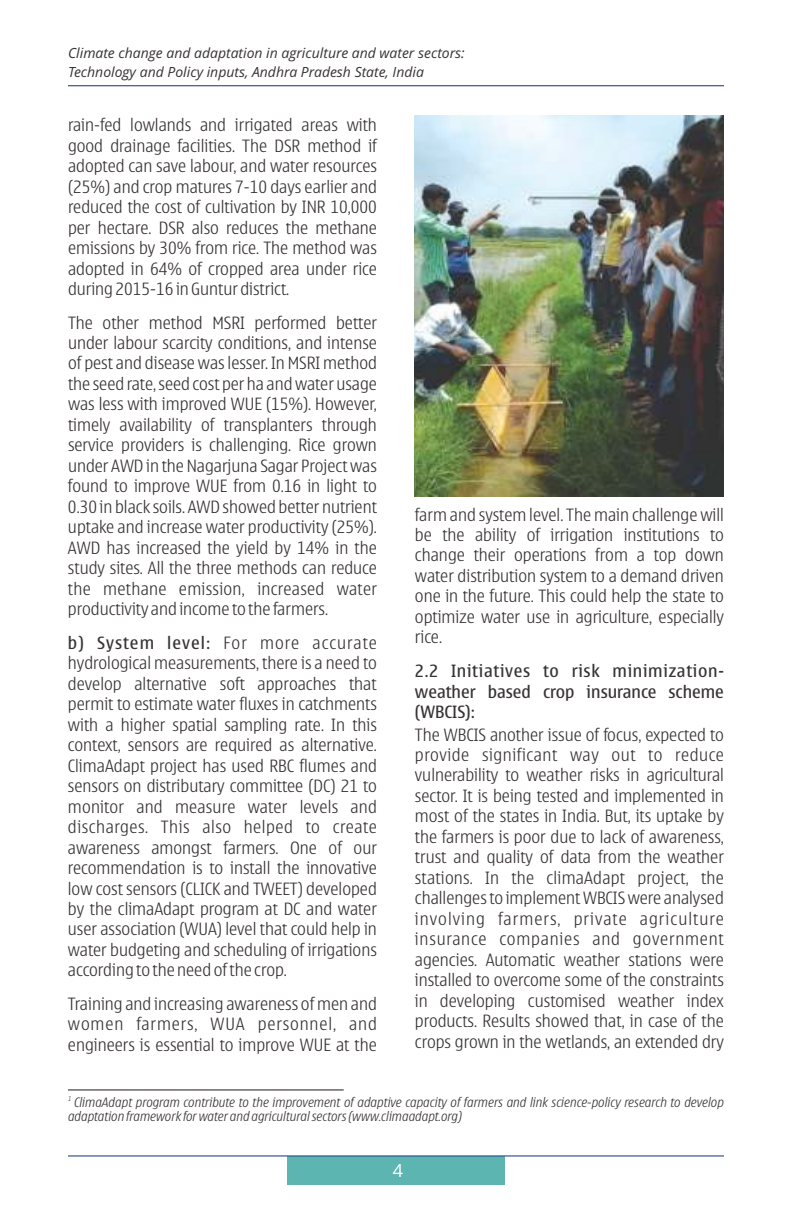
<style>
.page{position:relative;width:792px;height:1224px;background:#fff}
.page>*{position:absolute;margin:0;border:0;box-sizing:border-box;transform-origin:0 0}
.t1{font:18px "Open Sans";color:#fff}
.t2{font:300 17px/20.4px "Nokia Sans";color:#383336;text-align:justify}
.t3{font:17px/20.6px "Nokia Sans";color:#383336;text-align:justify}
.t4{font:italic 14px/19px "Open Sans";color:#383336}
.t5{font:italic 300 13px/14.2px "Nokia Sans";color:#383336}
.t6{font:italic 300 6.4px "Nokia Sans";color:#383336}
.s1{font-weight:400}
</style>
<div class="page">
<hr style="left:68px;top:85px;width:656px;height:1px;background:#294a8c">
<div style="left:287px;top:1156px;width:218px;height:28px;background:#5cb5b0"></div>
<hr style="left:68px;top:1155px;width:656px;height:2px;background:#294a8c">
<hr style="left:68px;top:1089px;width:276px;height:2px;background:#383336">
<img style="left:415px;top:116px;width:309px;height:380px">
<p class="t4" style="left:68px;top:45px;width:398px">Climate change and adaptation in agriculture and water sectors:<br>Technology and Policy inputs, Andhra Pradesh State, India</p>
<p class="t2" style="left:68px;top:116px;width:310px">rain-fed lowlands and irrigated areas with good drainage facilities. The DSR method if adopted can save labour, and water resources (25%) and crop matures 7-10 days earlier and reduced the cost of cultivation by INR 10,000 per hectare. DSR also reduces the methane emissions by 30% from rice. The method was adopted in 64% of cropped area under rice during 2015-16 in Guntur district.</p>
<p class="t2" style="left:68px;top:313px;width:311px">The other method MSRI performed better under labour scarcity conditions, and intense of pest and disease was lesser. In MSRI method the seed rate, seed cost per ha and water usage was less with improved WUE (15%). However, timely availability of transplanters through service providers is challenging. Rice grown under AWD in the Nagarjuna Sagar Project was found to improve WUE from 0.16 in light to 0.30 in black soils. AWD showed better nutrient uptake and increase water productivity (25%).<br>AWD has increased the yield by 14% in the study sites. All the three methods can reduce the methane emission, increased water productivity and income to the farmers.</p>
<p class="t2" style="left:68px;top:633px;width:311px"><span class="s1">b) System level:</span> For more accurate hydrological measurements, there is a need to develop alternative soft approaches that permit to estimate water fluxes in catchments with a higher spatial sampling rate. In this context, sensors are required as alternative.<br>ClimaAdapt project has used RBC flumes and sensors on distributary committee (DC) 21 to monitor and measure water levels and discharges. This also helped to create awareness amongst farmers. One of our recommendation is to install the innovative low cost sensors (CLICK and TWEET) developed by the climaAdapt program at DC and water user association (WUA) level that could help in water budgeting and scheduling of irrigations according to the need of the crop.</p>
<p class="t2" style="left:68px;top:995px;width:310px">Training and increasing awareness of men and women farmers, WUA personnel, and engineers is essential to improve WUE at the</p>
<p class="t2" style="left:415px;top:505px;width:310px">farm and system level. The main challenge will be the ability of irrigation institutions to change their operations from a top down water distribution system to a demand driven one in the future. This could help the state to optimize water use in agriculture, especially rice.</p>
<p class="t3" style="left:415px;top:662px;width:310px">2.2 Initiatives to risk minimization&shy;weather based crop insurance scheme (WBCIS):</p>
<p class="t2" style="left:415px;top:725px;width:311px">The WBCIS another issue of focus, expected to provide significant way out to reduce vulnerability to weather risks in agricultural sector. It is being tested and implemented in most of the states in India. But, its uptake by the farmers is poor due to lack of awareness, trust and quality of data from the weather stations. In the climaAdapt project, the challenges to implement WBCIS were analysed involving farmers, private agriculture insurance companies and government agencies. Automatic weather stations were installed to overcome some of the constraints in developing customised weather index products. Results showed that, in case of the crops grown in the wetlands, an extended dry</p>
<p class="t6" style="left:68px;top:1096px;width:5px">1</p>
<p class="t5" style="left:68px;top:1096px;width:657px;text-indent:6px">ClimaAdapt program contribute to the improvement of adaptive capacity of farmers and link science-policy research to develop adaptation framework for water and agricultural sectors (www.climaadapt.org)</p>
<p class="t1" style="left:393px;top:1163px;width:12px">4</p>
</div>
